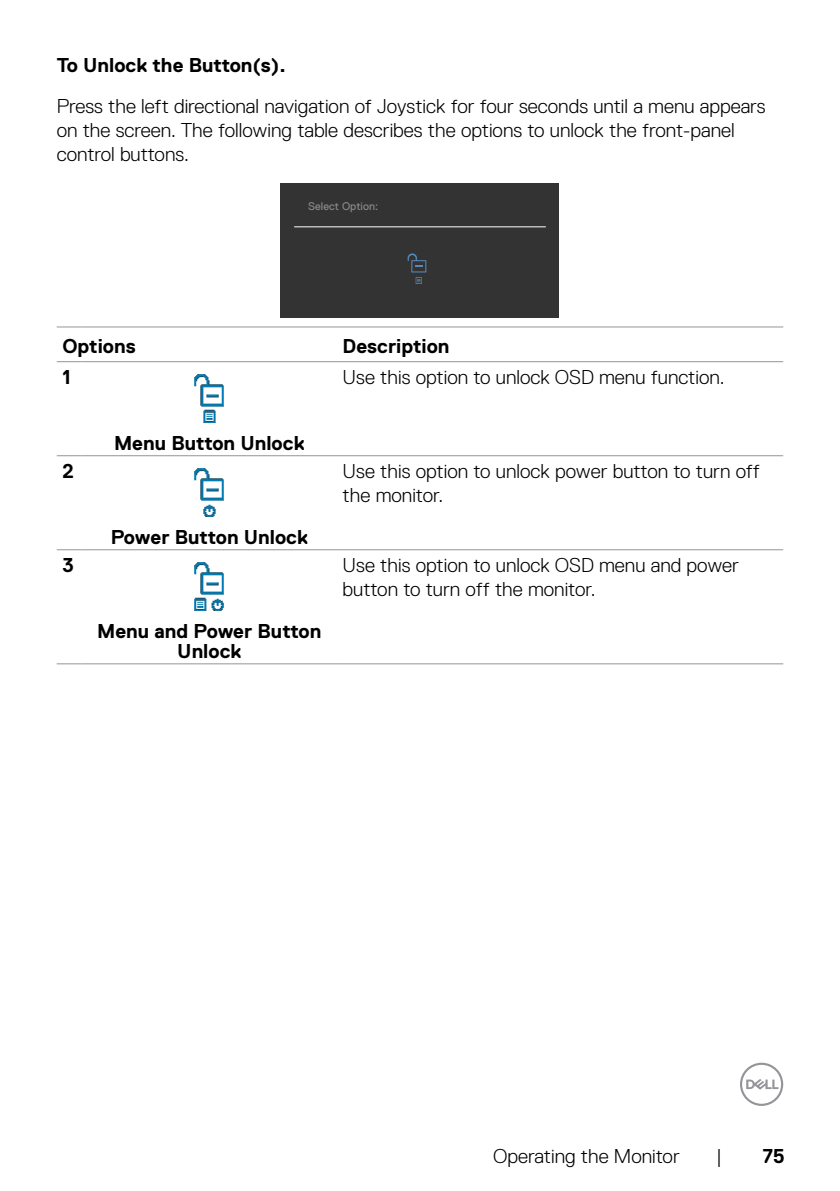
<style>
.page{position:relative;width:840px;height:1191px;background:#fff}
.page>*{position:absolute;margin:0;border:0;box-sizing:border-box;transform-origin:0 0}
.Paragraph{font:300 20px/24px "Dell Replica";color:#000}
.Table_Paragraph{font:300 20px/24px "Dell Replica";color:#000}
.Table_Paragraph-Cent{font:700 20px/20px "Dell Replica";color:#000;text-align:center}
.Paragraph-2{font:700 20px "Dell Replica";color:#000}
.Table_Head{font:700 20px "Dell Replica";color:#000}
.Table_Paragraph-2{font:700 20px "Dell Replica";color:#000}
.t1{font:11.2px "Dell Replica";color:#888}
</style>
<div class="page">
<svg style="left:740px;top:1062px;width:42px;height:44px"></svg>
<div style="left:280px;top:183px;width:279px;height:135px;background:#333"></div>
<hr style="left:294px;top:226px;width:251px;height:1px;background:#fff">
<svg style="left:407px;top:253px;width:19px;height:31px"></svg>
<svg style="left:57px;top:327px;width:24px;height:1px"></svg>
<hr style="left:81px;top:327px;width:256px;height:1px;background:#939598">
<hr style="left:337px;top:327px;width:445px;height:1px;background:#939598">
<svg style="left:57px;top:361px;width:24px;height:1px"></svg>
<hr style="left:81px;top:361px;width:256px;height:1px;background:#939598">
<hr style="left:337px;top:361px;width:445px;height:1px;background:#939598">
<svg style="left:57px;top:455px;width:24px;height:1px"></svg>
<hr style="left:81px;top:455px;width:256px;height:1px;background:#939598">
<hr style="left:337px;top:455px;width:445px;height:1px;background:#939598">
<svg style="left:57px;top:549px;width:24px;height:1px"></svg>
<hr style="left:81px;top:549px;width:256px;height:1px;background:#939598">
<hr style="left:337px;top:549px;width:445px;height:1px;background:#939598">
<svg style="left:57px;top:663px;width:24px;height:1px"></svg>
<hr style="left:81px;top:663px;width:256px;height:1px;background:#939598">
<hr style="left:337px;top:663px;width:445px;height:1px;background:#939598">
<img style="left:194px;top:374px;width:30px;height:49px">
<img style="left:194px;top:468px;width:30px;height:49px">
<img style="left:194px;top:562px;width:30px;height:49px">
<p class="Paragraph-2" style="left:57px;top:54px;width:230px">To Unlock the Button(s).</p>
<p class="Paragraph" style="left:57px;top:95px;width:710px">Press the left directional navigation of Joystick for four seconds until a menu appears on the screen. The following table describes the options to unlock the front-panel control buttons.</p>
<p class="t1" style="left:308px;top:200px;width:71px">Select Option:</p>
<p class="Table_Head" style="left:62px;top:335px;width:75px">Options</p>
<p class="Table_Head" style="left:342px;top:335px;width:108px">Description</p>
<p class="Table_Paragraph-2" style="left:62px;top:366px;width:10px">1</p>
<p class="Table_Paragraph" style="left:342px;top:365px;width:383px">Use this option to unlock OSD menu function.</p>
<p class="Table_Paragraph-2" style="left:62px;top:460px;width:13px">2</p>
<p class="Table_Paragraph-2" style="left:62px;top:554px;width:13px">3</p>
<p class="Table_Paragraph-Cent" style="left:114px;top:433px;width:192px">Menu Button Unlock</p>
<p class="Table_Paragraph-Cent" style="left:111px;top:527px;width:198px">Power Button Unlock</p>
<p class="Table_Paragraph-Cent" style="left:97px;top:621px;width:225px">Menu and Power Button<br>Unlock</p>
<p class="Table_Paragraph" style="left:342px;top:459px;width:418px">Use this option to unlock power button to turn off the monitor.</p>
<p class="Table_Paragraph" style="left:342px;top:553px;width:397px">Use this option to unlock OSD menu and power button to turn off the monitor.</p>
<p class="Paragraph" style="left:493px;top:1143px;width:188px">Operating the Monitor</p>
<p class="Paragraph" style="left:716px;top:1143px;width:7px">|</p>
<p class="Table_Paragraph-Cent" style="left:762px;top:1145px;width:24px">75</p>
</div>
